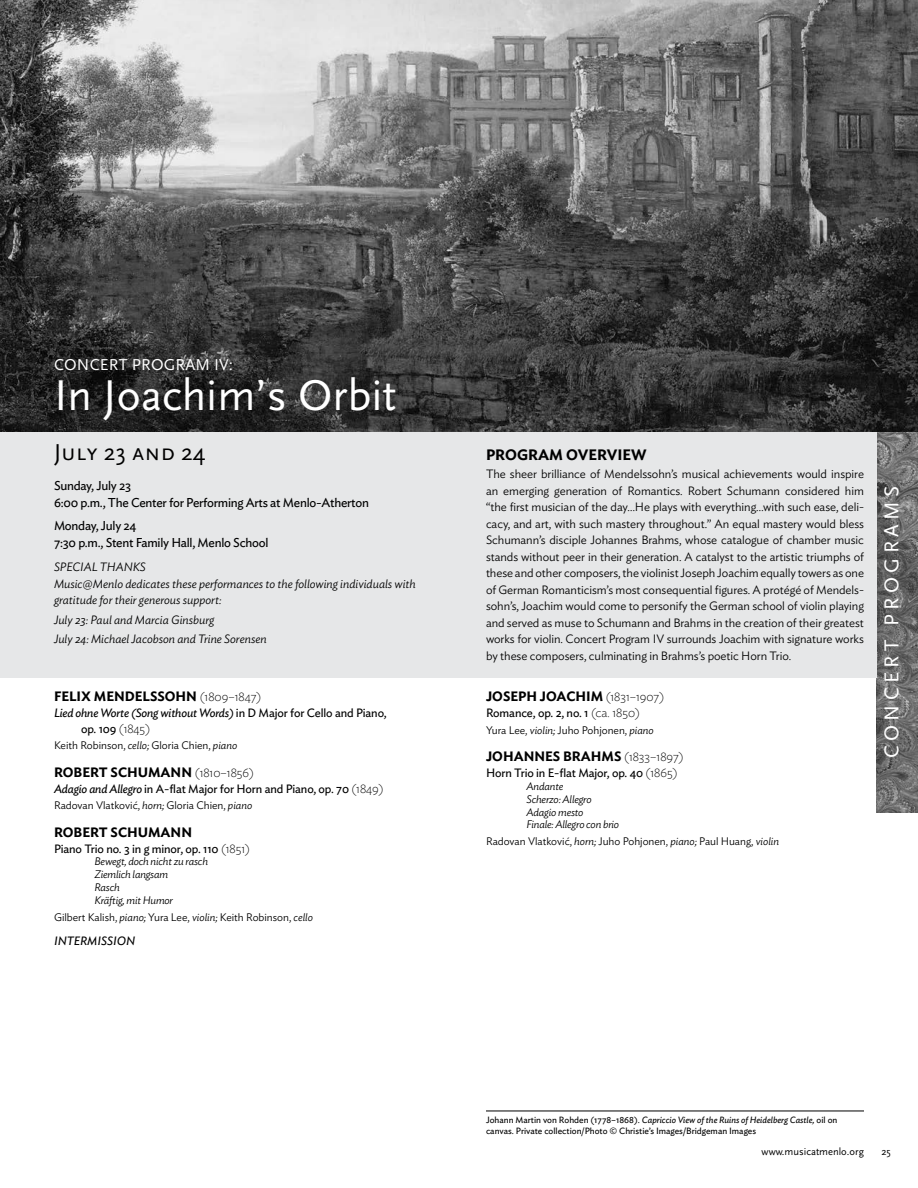
<style>
.page{position:relative;width:918px;height:1188px;background:#fff}
.page>*{position:absolute;margin:0;border:0;box-sizing:border-box;transform-origin:0 0}
.t1{font:45px "Scala Sans Pro";color:#fff}
.t2{font:24px "Scala Sans Pro";color:#000}
.t3{font:21px "Scala Sans Pro";letter-spacing:.21em;color:#fff}
.t4{font:16.5px "Scala Sans Pro";letter-spacing:.01em;color:#fff}
.t5{font:600 15px "Ideal Sans";color:#000}
.t6{font:600 13.5px "Ideal Sans";color:#000}
.t7{font:12.75px/16.5px "Ideal Sans";letter-spacing:-.02em;color:#000}
.t8{font:300 12px/16.5px "Ideal Sans";letter-spacing:-.005em;color:#000;text-align:justify}
.t9{font:italic 300 12px/16.5px "Ideal Sans";color:#000}
.t10{font:12px "Ideal Sans";letter-spacing:-.01em;color:#000}
.t11{font:italic 12px/15.8px "Ideal Sans";letter-spacing:-.015em;color:#000}
.t12{font:300 10.8px "Ideal Sans";color:#000}
.t13{font:italic 300 10.8px/12.9px "Ideal Sans";letter-spacing:-.015em;color:#000}
.t14{font:10.5px "Scala Sans Pro";color:#000}
.t15{font:9px/11.2px "Ideal Sans";color:#000}
.s1{font-weight:200;font-size:12.75px}
.s2{font-style:normal}
.s3{font-weight:200;font-style:normal;font-size:12.75px}
.s4{font-style:italic}
</style>
<div class="page">
<img style="left:876px;top:432px;width:42px;height:380px">
<hr style="left:486px;top:1111px;width:378px;height:1px;background:#000">
<div style="left:0;top:432px;width:876px;height:245px;background:#e6e7e8"></div>
<img style="left:0;top:0;width:918px;height:432px">
<h3 class="t4" style="left:54px;top:355px;width:181px">CONCERT PROGRAM IV:</h3>
<h1 class="t1" style="left:54px;top:369px;width:344px">In Joachim’s Orbit</h1>
<h2 class="t2" style="left:54px;top:439px;width:153px">July 23 and 24</h2>
<p class="t7" style="left:54px;top:477px;width:316px">Sunday, July 23<br>6:00 p.m., The Center for Performing Arts at Menlo-Atherton</p>
<p class="t7" style="left:54px;top:517px;width:216px">Monday, July 24<br>7:30 p.m., Stent Family Hall, Menlo School</p>
<p class="t9" style="left:54px;top:558px;width:363px">SPECIAL THANKS<br>Music@Menlo dedicates these performances to the following individuals with gratitude for their generous support:</p>
<p class="t9" style="left:54px;top:609px;width:214px;line-height:19.5px">July 23: Paul and Marcia Ginsburg<br>July 24: Michael Jacobson and Trine Sorensen</p>
<p class="t6" style="left:54px;top:686px;width:209px">FELIX MENDELSSOHN <span class="s1">(1809–1847)</span></p>
<p class="t11" style="left:81px;top:704px;width:307px;text-indent:-27px">Lied ohne Worte (Song without Words) <span class="s2">in D Major for Cello and Piano, op. 109</span> <span class="s3">(1845)</span></p>
<p class="t12" style="left:54px;top:737px;width:185px">Keith Robinson, <span class="s4">cello;</span> Gloria Chien, <span class="s4">piano</span></p>
<p class="t6" style="left:54px;top:761px;width:202px">ROBERT SCHUMANN <span class="s1">(1810–1856)</span></p>
<p class="t10" style="left:54px;top:779px;width:331px"><span class="s4">Adagio and Allegro</span> in A-flat Major for Horn and Piano, op. 70 <span class="s1">(1849)</span></p>
<p class="t12" style="left:54px;top:797px;width:200px">Radovan Vlatković, <span class="s4">horn;</span> Gloria Chien, <span class="s4">piano</span></p>
<p class="t6" style="left:54px;top:821px;width:140px">ROBERT SCHUMANN</p>
<p class="t10" style="left:54px;top:839px;width:198px">Piano Trio no. 3 in g minor, op. 110 <span class="s1">(1851)</span></p>
<p class="t13" style="left:94px;top:854px;width:115px">Bewegt, doch nicht zu rasch<br>Ziemlich langsam<br>Rasch<br>Kräftig, mit Humor</p>
<p class="t12" style="left:54px;top:909px;width:260px">Gilbert Kalish, <span class="s4">piano;</span> Yura Lee, <span class="s4">violin;</span> Keith Robinson, <span class="s4">cello</span></p>
<p class="t11" style="left:54px;top:932px;width:83px">INTERMISSION</p>
<p class="t5" style="left:486px;top:443px;width:162px">PROGRAM OVERVIEW</p>
<p class="t8" style="left:486px;top:465px;width:380px">The sheer brilliance of Mendelssohn’s musical achievements would inspire an emerging generation of Romantics. Robert Schumann considered him “the first musician of the day…He plays with everything…with such ease, deli&shy;cacy, and art, with such mastery throughout.” An equal mastery would bless Schumann’s disciple Johannes Brahms, whose catalogue of chamber music stands without peer in their generation. A catalyst to the artistic triumphs of these and other composers, the violinist Joseph Joachim equally towers as one of German Romanticism’s most consequential figures. A protégé of Mendels&shy;sohn’s, Joachim would come to personify the German school of violin playing and served as muse to Schumann and Brahms in the creation of their greatest works for violin. Concert Program IV surrounds Joachim with signature works by these composers, culminating in Brahms’s poetic Horn Trio.</p>
<p class="t6" style="left:486px;top:686px;width:180px">JOSEPH JOACHIM <span class="s1">(1831–1907)</span></p>
<p class="t10" style="left:486px;top:704px;width:156px">Romance, op. 2, no. 1 <span class="s1">(ca. 1850)</span></p>
<p class="t12" style="left:486px;top:721px;width:169px">Yura Lee, <span class="s4">violin;</span> Juho Pohjonen, <span class="s4">piano</span></p>
<p class="t6" style="left:486px;top:746px;width:199px">JOHANNES BRAHMS <span class="s1">(1833–1897)</span></p>
<p class="t10" style="left:486px;top:764px;width:193px">Horn Trio in E-flat Major, op. 40 <span class="s1">(1865)</span></p>
<p class="t13" style="left:526px;top:779px;width:94px">Andante<br>Scherzo: Allegro<br>Adagio mesto<br>Finale: Allegro con brio</p>
<p class="t12" style="left:486px;top:833px;width:295px">Radovan Vlatković, <span class="s4">horn;</span> Juho Pohjonen, <span class="s4">piano;</span> Paul Huang, <span class="s4">violin</span></p>
<h3 class="t3" style="left:879px;top:758px;width:274px;rotate:-90deg">CONCERT PROGRAMS</h3>
<p class="t15" style="left:486px;top:1113px;width:353px">Johann Martin von Rohden (1778–1868). <span class="s4">Capriccio View of the Ruins of Heidelberg Castle,</span> oil on canvas. Private collection/Photo © Christie’s Images/Bridgeman Images</p>
<p class="t14" style="left:762px;top:1146px;width:104px">www.musicatmenlo.org</p>
<p class="t14" style="left:881px;top:1146px;width:11px">25</p>
</div>
